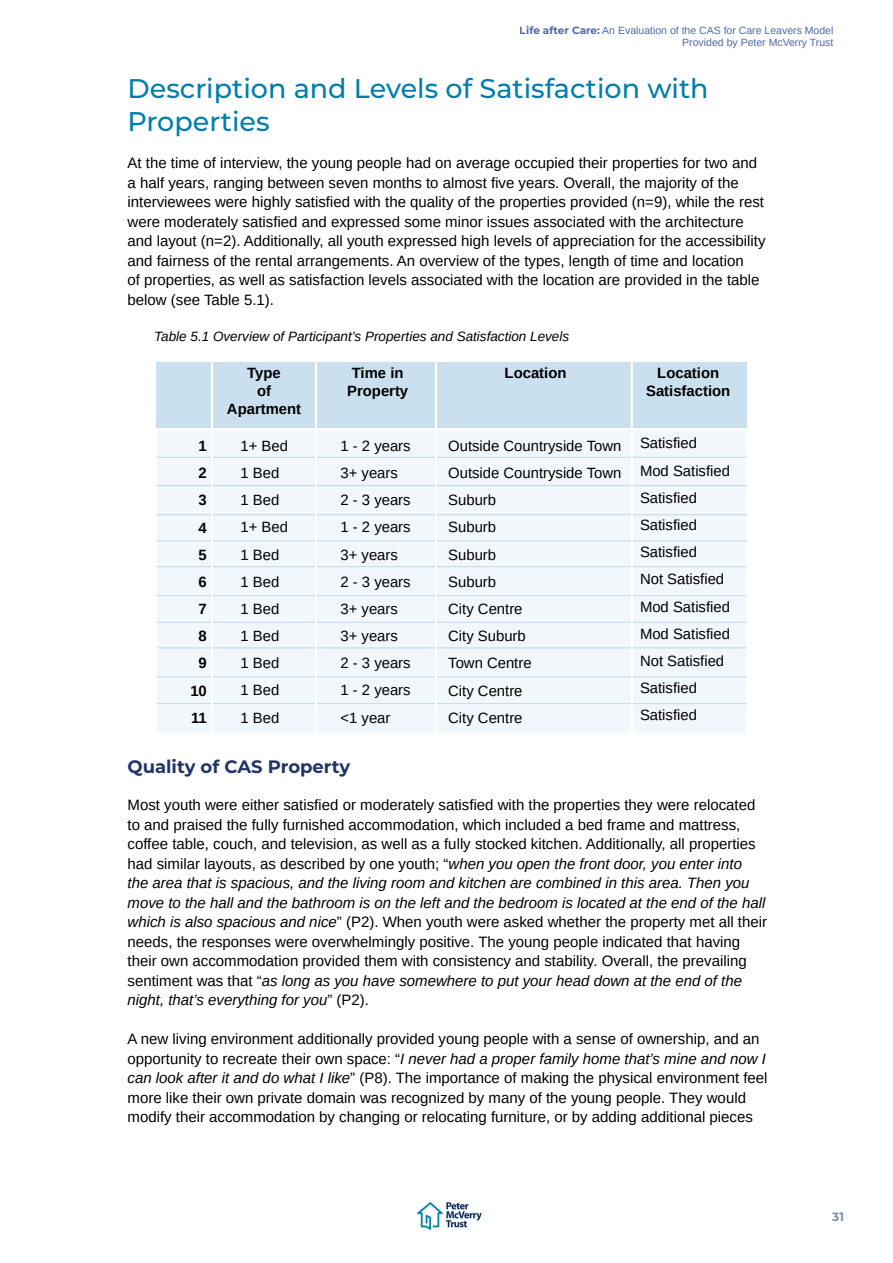
<style>
.page{position:relative;width:893px;height:1263px;background:#fff}
.page>*{position:absolute;margin:0;border:0;box-sizing:border-box;transform-origin:0 0}
.t1{font:500 27px/32.4px "Montserrat";color:#007eab}
.t2{font:700 18px "Montserrat";color:#213468}
.t3{font:15px/19.5px "Arimo";color:#000}
.t4{font:14.85px/27.2px "Arimo";color:#000}
.t5{font:700 14.85px/27.2px "Arimo";color:#000;text-align:center}
.t6{font:italic 13.5px "Arimo";color:#000}
.t7{font:700 12px "Montserrat";color:#213468}
.t8{font:10.5px/12.6px "Arimo";color:#25408f;text-align:right}
.s1{font-family:"Montserrat";font-weight:700}
.s2{font-style:italic}
</style>
<div class="page">
<img style="left:417px;top:1201px;width:65px;height:30px">
<div style="left:157px;top:430px;width:588px;height:302px;background:#f2f7fb"></div>
<div style="left:157px;top:362px;width:589px;height:66px;background:#cae0ee"></div>
<hr style="left:157px;top:457px;width:589px;height:1px;background:#8abbdb">
<hr style="left:157px;top:485px;width:589px;height:1px;background:#8abbdb">
<hr style="left:157px;top:514px;width:589px;height:1px;background:#8abbdb">
<hr style="left:157px;top:540px;width:589px;height:1px;background:#8abbdb">
<hr style="left:157px;top:622px;width:589px;height:1px;background:#8abbdb">
<hr style="left:157px;top:566px;width:589px;height:1px;background:#8abbdb">
<hr style="left:157px;top:595px;width:589px;height:1px;background:#8abbdb">
<hr style="left:157px;top:703px;width:589px;height:1px;background:#8abbdb">
<hr style="left:157px;top:647px;width:589px;height:1px;background:#8abbdb">
<hr style="left:157px;top:676px;width:589px;height:1px;background:#8abbdb">
<hr style="left:315px;top:362px;width:2px;height:371px;background:#fff">
<hr style="left:435px;top:362px;width:2px;height:371px;background:#fff">
<hr style="left:631px;top:362px;width:2px;height:371px;background:#fff">
<hr style="left:211px;top:362px;width:2px;height:371px;background:#fff">
<p class="t8" style="left:520px;top:24px;width:315px"><span class="s1">Life after Care:</span> An Evaluation of the CAS for Care Leavers Model<br>Provided by Peter McVerry Trust</p>
<p class="t1" style="left:128px;top:72px;width:583px">Description and Levels of Satisfaction with<br>Properties</p>
<p class="t3" style="left:128px;top:153px;width:639px">At the time of interview, the young people had on average occupied their properties for two and a half years, ranging between seven months to almost five years. Overall, the majority of the interviewees were highly satisfied with the quality of the properties provided (n=9), while the rest were moderately satisfied and expressed some minor issues associated with the architecture and layout (n=2). Additionally, all youth expressed high levels of appreciation for the accessibility and fairness of the rental arrangements. An overview of the types, length of time and location<br>of properties, as well as satisfaction levels associated with the location are provided in the table below (see Table 5.1).</p>
<p class="t6" style="left:154px;top:327px;width:416px">Table 5.1 Overview of Participant’s Properties and Satisfaction Levels</p>
<p class="t5" style="left:190px;top:432px;width:18px">1<br>2<br>3<br>4<br>5<br>6<br>7<br>8<br>9<br>10<br>11</p>
<p class="t5" style="left:227px;top:364px;width:76px;line-height:17.9px">Type<br>of<br>Apartment</p>
<p class="t5" style="left:347px;top:364px;width:63px;line-height:17.9px">Time in<br>Property</p>
<p class="t5" style="left:505px;top:359px;width:63px">Location</p>
<p class="t5" style="left:646px;top:364px;width:86px;line-height:17.9px">Location<br>Satisfaction</p>
<p class="t4" style="left:241px;top:432px;width:49px">1+ Bed<br>1 Bed<br>1 Bed<br>1+ Bed<br>1 Bed<br>1 Bed<br>1 Bed<br>1 Bed<br>1 Bed<br>1 Bed<br>1 Bed</p>
<p class="t4" style="left:340px;top:432px;width:72px">1 - 2 years<br>3+ years<br>2 - 3 years<br>1 - 2 years<br>3+ years<br>2 - 3 years<br>3+ years<br>3+ years<br>2 - 3 years<br>1 - 2 years &lt;1 year</p>
<p class="t4" style="left:448px;top:432px;width:175px">Outside Countryside Town<br>Outside Countryside Town<br>Suburb<br>Suburb<br>Suburb<br>Suburb<br>City Centre<br>City Suburb<br>Town Centre<br>City Centre<br>City Centre</p>
<p class="t4" style="left:640px;top:430px;width:91px">Satisfied<br>Mod Satisfied<br>Satisfied<br>Satisfied<br>Satisfied<br>Not Satisfied<br>Mod Satisfied<br>Mod Satisfied<br>Not Satisfied<br>Satisfied<br>Satisfied</p>
<p class="t2" style="left:128px;top:753px;width:224px">Quality of CAS Property</p>
<p class="t3" style="left:128px;top:795px;width:641px">Most youth were either satisfied or moderately satisfied with the properties they were relocated to and praised the fully furnished accommodation, which included a bed frame and mattress, coffee table, couch, and television, as well as a fully stocked kitchen. Additionally, all properties had similar layouts, as described by one youth; “<span class="s2">when you open the front door, you enter into<br>the area that is spacious, and the living room and kitchen are combined in this area. Then you move to the hall and the bathroom is on the left and the bedroom is located at the end of the hall which is also spacious and nice</span>” (P2). When youth were asked whether the property met all their needs, the responses were overwhelmingly positive. The young people indicated that having their own accommodation provided them with consistency and stability. Overall, the prevailing sentiment was that “<span class="s2">as long as you have somewhere to put your head down at the end of the night, that’s everything for you</span>” (P2).</p>
<p class="t3" style="left:128px;top:1029px;width:642px">A new living environment additionally provided young people with a sense of ownership, and an opportunity to recreate their own space: “<span class="s2">I never had a proper family home that’s mine and now I can look after it and do what I like</span>” (P8). The importance of making the physical environment feel more like their own private domain was recognized by many of the young people. They would modify their accommodation by changing or relocating furniture, or by adding additional pieces</p>
<p class="t7" style="left:832px;top:1208px;width:13px">31</p>
</div>
